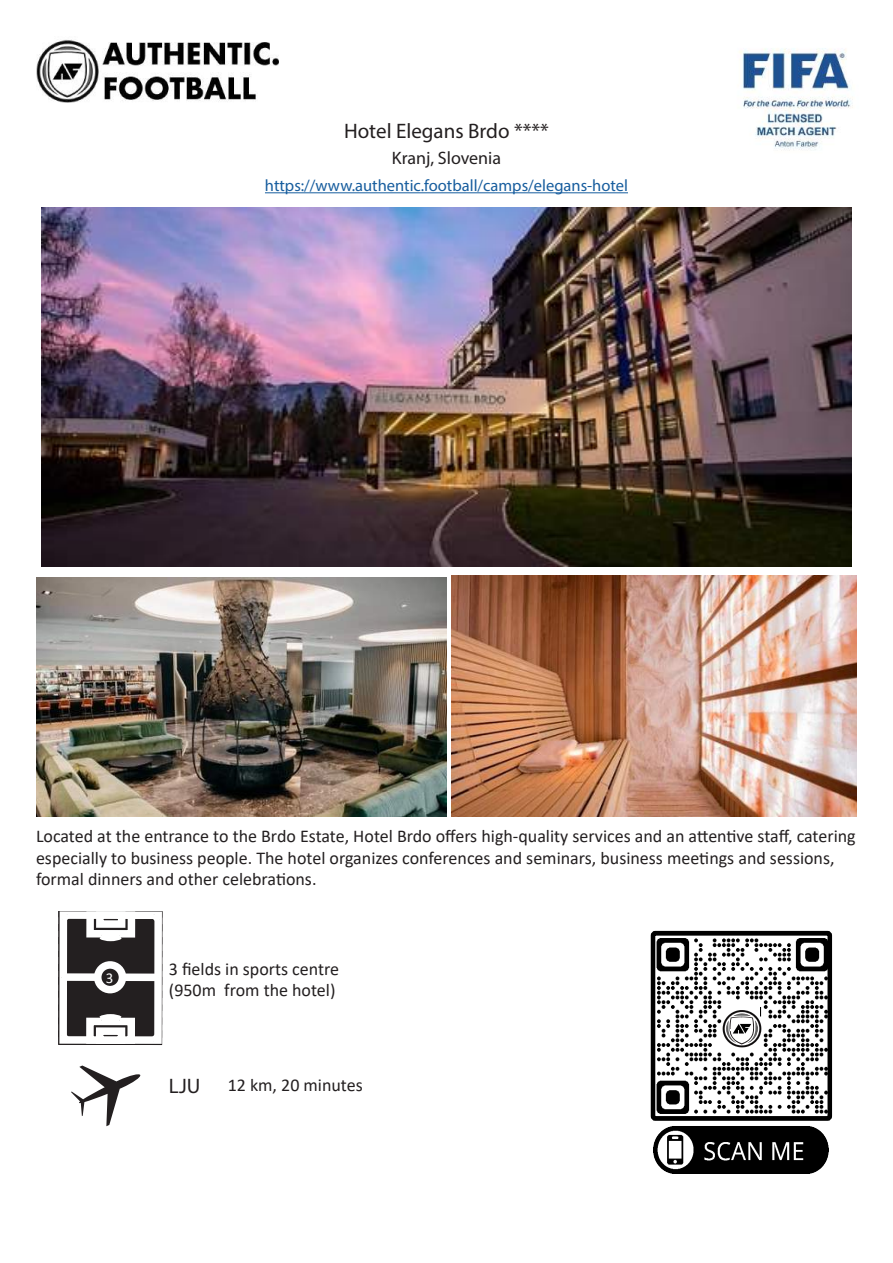
<style>
.page{position:relative;width:893px;height:1263px;background:#fff}
.page>*{position:absolute;margin:0;border:0;box-sizing:border-box;transform-origin:0 0}
.t1{font:21px "Myriad Pro";color:#231f20}
.t2{font:18px/21.6px "Calibri";color:#231f20}
.t3{font:18px "Myriad Pro";color:#231f20}
.t4{font:16.5px "Myriad Pro";color:#175d9e}
.t5{font:15px "Calibri";color:#fff}
</style>
<div class="page">
<img style="left:36px;top:39px;width:243px;height:64px">
<img style="left:739px;top:48px;width:114px;height:103px">
<hr style="left:265px;top:192px;width:363px;height:1px;background:#175d9e">
<img style="left:36px;top:577px;width:410px;height:240px">
<img style="left:452px;top:576px;width:405px;height:241px">
<svg style="left:72px;top:1066px;width:69px;height:60px"></svg>
<svg style="left:58px;top:911px;width:105px;height:134px"></svg>
<img style="left:650px;top:930px;width:183px;height:188px">
<div style="left:723px;top:1004px;width:37px;height:44px;background:#fff"></div>
<svg style="left:722px;top:1009px;width:40px;height:39px"></svg>
<svg style="left:723px;top:1010px;width:38px;height:37px"></svg>
<div style="left:651px;top:931px;width:181px;height:190px;border:5px solid #000;border-radius:2px"></div>
<img style="left:653px;top:1120px;width:175px;height:53px">
<img style="left:41px;top:207px;width:811px;height:359px">
<p class="t1" style="left:344px;top:118px;width:206px">Hotel Elegans Brdo ****</p>
<p class="t3" style="left:392px;top:147px;width:111px">Kranj, Slovenia</p>
<p class="t4" style="left:265px;top:175px;width:365px">https://www.authentic.football/camps/elegans-hotel</p>
<p class="t2" style="left:36px;top:825px;width:821px">Located at the entrance to the Brdo Estate, Hotel Brdo offers high-quality services and an attentive staff, catering especially to business people. The hotel organizes conferences and seminars, business meetings and sessions, formal dinners and other celebrations.</p>
<p class="t5" style="left:106px;top:967px;width:9px">3</p>
<p class="t2" style="left:169px;top:957px;width:172px">3 fields in sports centre (950m from the hotel)</p>
<p class="t1" style="left:169px;top:1073px;width:33px">LJU</p>
<p class="t2" style="left:228px;top:1074px;width:137px">12 km, 20 minutes</p>
</div>
